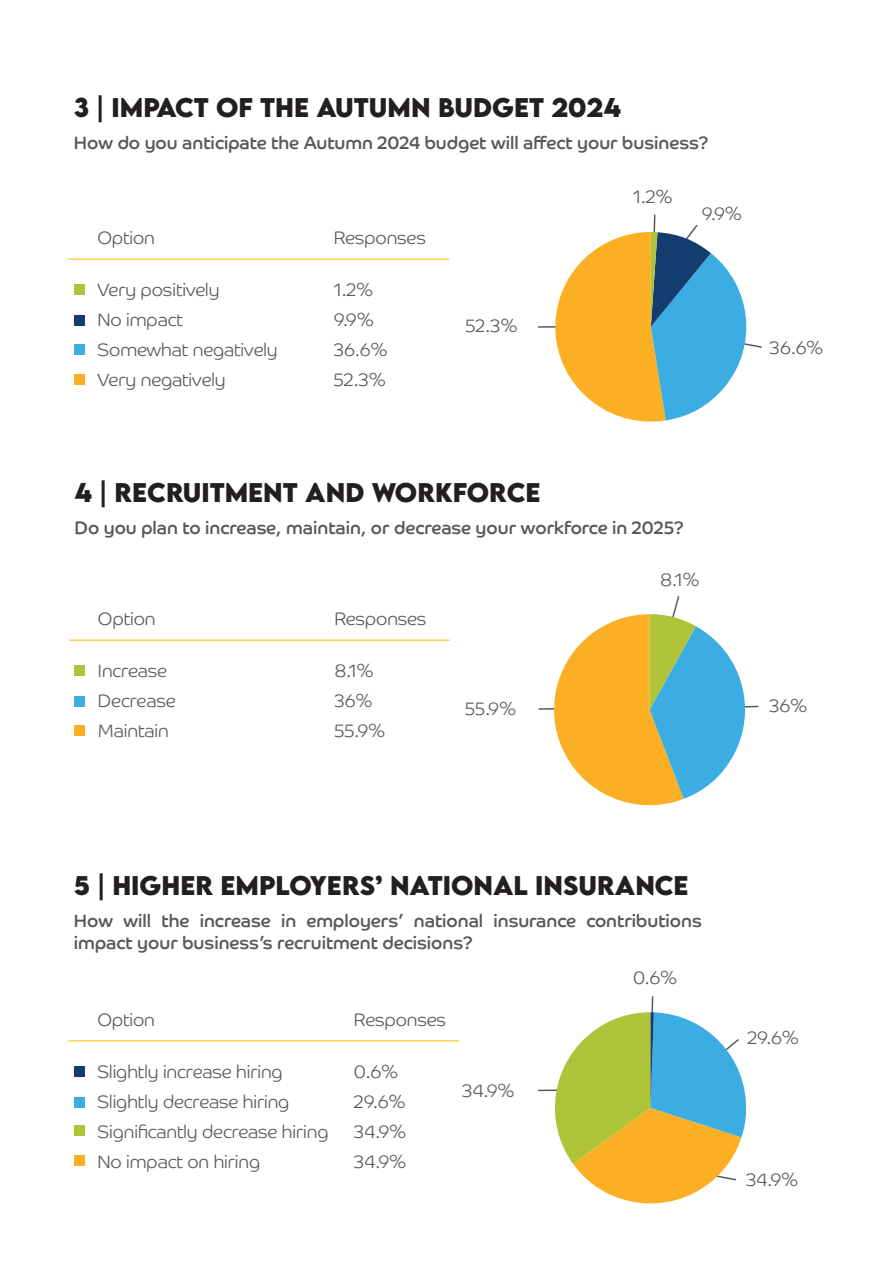
<style>
.page{position:relative;width:893px;height:1263px;background:#fff}
.page>*{position:absolute;margin:0;border:0;box-sizing:border-box;transform-origin:0 0}
.t1{font:700 24px "LEMONMILK";color:#231f20}
.t2{font:300 18px/30px "Co Headline";color:#57585a}
.t3{font:18px/21.6px "Co Headline";color:#57585a}
</style>
<div class="page">
<hr style="left:68px;top:258px;width:381px;height:2px;background:#fece51">
<hr style="left:538px;top:326px;width:35px;height:2px;background:#57585a">
<div style="left:74px;top:284px;width:11px;height:11px;background:#aec337"></div>
<div style="left:74px;top:315px;width:11px;height:11px;background:#153c6f"></div>
<div style="left:74px;top:344px;width:11px;height:11px;background:#3bade2"></div>
<div style="left:74px;top:374px;width:11px;height:11px;background:#fbaf25"></div>
<hr style="left:69px;top:639px;width:381px;height:2px;background:#fece51">
<hr style="left:539px;top:708px;width:34px;height:2px;background:#57585a">
<div style="left:74px;top:665px;width:11px;height:11px;background:#aec337"></div>
<div style="left:74px;top:696px;width:11px;height:11px;background:#3bade2"></div>
<div style="left:74px;top:725px;width:11px;height:11px;background:#fbaf25"></div>
<svg style="left:548px;top:215px;width:214px;height:207px"></svg>
<svg style="left:541px;top:596px;width:218px;height:210px"></svg>
<hr style="left:68px;top:1040px;width:391px;height:1px;background:#fece51">
<hr style="left:538px;top:1089px;width:35px;height:2px;background:#57585a">
<div style="left:74px;top:1066px;width:11px;height:11px;background:#153c6f"></div>
<div style="left:74px;top:1097px;width:11px;height:11px;background:#3bade2"></div>
<div style="left:74px;top:1125px;width:11px;height:11px;background:#aec337"></div>
<div style="left:74px;top:1155px;width:11px;height:11px;background:#fbaf25"></div>
<svg style="left:542px;top:996px;width:205px;height:208px"></svg>
<p class="t1" style="left:74px;top:91px;width:549px">3 | IMPACT OF THE AUTUMN BUDGET 2024</p>
<p class="t3" style="left:74px;top:131px;width:636px">How do you anticipate the Autumn 2024 budget will affect your business?</p>
<p class="t2" style="left:97px;top:221px;width:59px">Option</p>
<p class="t2" style="left:97px;top:273px;width:123px">Very positively</p>
<p class="t2" style="left:97px;top:303px;width:87px">No impact</p>
<p class="t2" style="left:97px;top:333px;width:182px">Somewhat negatively<br>Very negatively</p>
<p class="t2" style="left:334px;top:221px;width:94px">Responses</p>
<p class="t2" style="left:334px;top:273px;width:41px">1.2%</p>
<p class="t2" style="left:334px;top:303px;width:41px">9.9%</p>
<p class="t2" style="left:334px;top:333px;width:55px">36.6%</p>
<p class="t2" style="left:334px;top:363px;width:53px">52.3%</p>
<p class="t2" style="left:465px;top:309px;width:53px">52.3%</p>
<p class="t2" style="left:633px;top:180px;width:41px">1.2%</p>
<p class="t2" style="left:702px;top:197px;width:41px">9.9%</p>
<p class="t2" style="left:769px;top:331px;width:55px">36.6%</p>
<p class="t1" style="left:75px;top:476px;width:468px">4 | RECRUITMENT AND WORKFORCE</p>
<p class="t3" style="left:75px;top:517px;width:611px">Do you plan to increase, maintain, or decrease your workforce in 2025?</p>
<p class="t2" style="left:660px;top:563px;width:40px">8.1%</p>
<p class="t2" style="left:98px;top:602px;width:59px">Option</p>
<p class="t2" style="left:98px;top:654px;width:79px">Increase<br>Decrease<br>Maintain</p>
<p class="t2" style="left:334px;top:602px;width:94px">Responses</p>
<p class="t2" style="left:334px;top:654px;width:40px">8.1%</p>
<p class="t2" style="left:334px;top:684px;width:39px">36%</p>
<p class="t2" style="left:334px;top:714px;width:52px">55.9%</p>
<p class="t2" style="left:465px;top:692px;width:52px">55.9%</p>
<p class="t2" style="left:769px;top:689px;width:39px">36%</p>
<p class="t1" style="left:74px;top:869px;width:616px">5 | HIGHER EMPLOYERS’ NATIONAL INSURANCE</p>
<p class="t3" style="left:74px;top:910px;width:629px">How will the increase in employers’ national insurance contributions impact your business’s recruitment decisions?</p>
<p class="t2" style="left:97px;top:1003px;width:59px">Option</p>
<p class="t2" style="left:97px;top:1055px;width:233px">Slightly increase hiring<br>Slightly decrease hiring<br>Significantly decrease hiring<br>No impact on hiring</p>
<p class="t2" style="left:354px;top:1003px;width:94px">Responses</p>
<p class="t2" style="left:354px;top:1055px;width:45px">0.6%</p>
<p class="t2" style="left:354px;top:1085px;width:53px">29.6%</p>
<p class="t2" style="left:354px;top:1115px;width:53px">34.9%</p>
<p class="t2" style="left:354px;top:1145px;width:53px">34.9%</p>
<p class="t2" style="left:462px;top:1074px;width:53px">34.9%</p>
<p class="t2" style="left:633px;top:961px;width:45px">0.6%</p>
<p class="t2" style="left:747px;top:1021px;width:53px">29.6%</p>
<p class="t2" style="left:746px;top:1163px;width:53px">34.9%</p>
</div>
